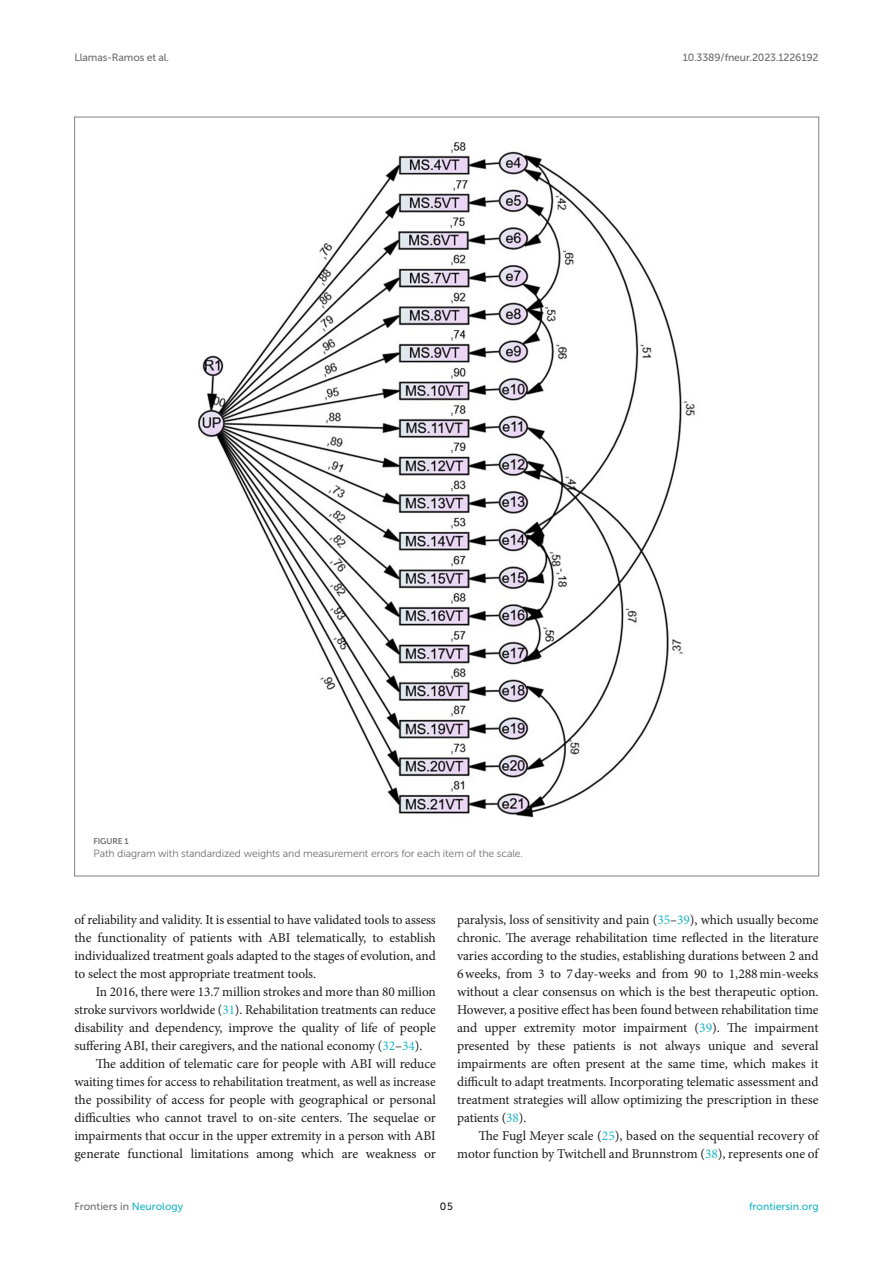
<style>
.page{position:relative;width:893px;height:1263px;background:#fff}
.page>*{position:absolute;margin:0;border:0;box-sizing:border-box;transform-origin:0 0}
.TEXT{font:13.5px/18px "Minion Pro";letter-spacing:-.005em;color:#1b1c1b;text-align:justify}
.TEXT_FLUSH{font:13.5px/18px "Minion Pro";letter-spacing:-.01em;color:#1b1c1b;text-align:justify}
.FIG_LEG{font:10.5px "Museo Sans 300";letter-spacing:-.01em;color:#706f70}
.t1{font:10.5px "Museo Sans 500";letter-spacing:-.015em;color:#706f70}
.t2{font:10.5px "Museo Sans 500";color:#1db5c3}
.t3{font:10.5px "Museo Sans 500";color:#1b1c1b}
.FIG_HD{font:8.25px "Museo Sans 700";letter-spacing:-.01em;color:#706f70}
.s1{color:#1db5c3}
</style>
<div class="page">
<img style="left:197px;top:142px;width:498px;height:676px">
<p class="t1" style="left:74px;top:51px;width:96px">Llamas-Ramos et al.</p>
<p class="t1" style="left:683px;top:51px;width:137px">10.3389/fneur.2023.1226192</p>
<p class="FIG_HD" style="left:94px;top:836px;width:37px">FIGURE 1</p>
<p class="FIG_LEG" style="left:94px;top:848px;width:431px">Path diagram with standardized weights and measurement errors for each item of the scale.</p>
<p class="TEXT_FLUSH" style="left:74px;top:911px;width:363px">of reliability and validity. It is essential to have validated tools to assess the functionality of patients with ABI telematically, to establish individualized treatment goals adapted to the stages of evolution, and to select the most appropriate treatment tools.</p>
<p class="TEXT" style="left:74px;top:983px;width:363px;text-indent:21px">In 2016, there were 13.7 million strokes and more than 80 million stroke survivors worldwide (<span class="s1">31</span>). Rehabilitation treatments can reduce disability and dependency, improve the quality of life of people suffering ABI, their caregivers, and the national economy (<span class="s1">32</span>–<span class="s1">34</span>).</p>
<p class="TEXT" style="left:74px;top:1055px;width:363px;text-indent:21px">The addition of telematic care for people with ABI will reduce waiting times for access to rehabilitation treatment, as well as increase the possibility of access for people with geographical or personal difficulties who cannot travel to on-site centers. The sequelae or impairments that occur in the upper extremity in a person with ABI generate functional limitations among which are weakness or</p>
<p class="TEXT" style="left:457px;top:911px;width:363px">paralysis, loss of sensitivity and pain (<span class="s1">35</span>–<span class="s1">39</span>), which usually become chronic. The average rehabilitation time reflected in the literature varies according to the studies, establishing durations between 2 and 6weeks, from 3 to 7day-weeks and from 90 to 1,288min-weeks without a clear consensus on which is the best therapeutic option.<br>However, a positive effect has been found between rehabilitation time and upper extremity motor impairment (<span class="s1">39</span>). The impairment presented by these patients is not always unique and several impairments are often present at the same time, which makes it difficult to adapt treatments. Incorporating telematic assessment and treatment strategies will allow optimizing the prescription in these patients (<span class="s1">38</span>).</p>
<p class="TEXT" style="left:457px;top:1127px;width:363px;text-align:right">The Fugl Meyer scale (<span class="s1">25</span>), based on the sequential recovery of motor function by Twitchell and Brunnstrom (<span class="s1">38</span>), represents one of</p>
<p class="t1" style="left:74px;top:1200px;width:110px">Frontiers in <span class="s1">Neurology</span></p>
<p class="t3" style="left:440px;top:1200px;width:14px">05</p>
<p class="t2" style="left:749px;top:1200px;width:71px">frontiersin.org</p>
</div>
